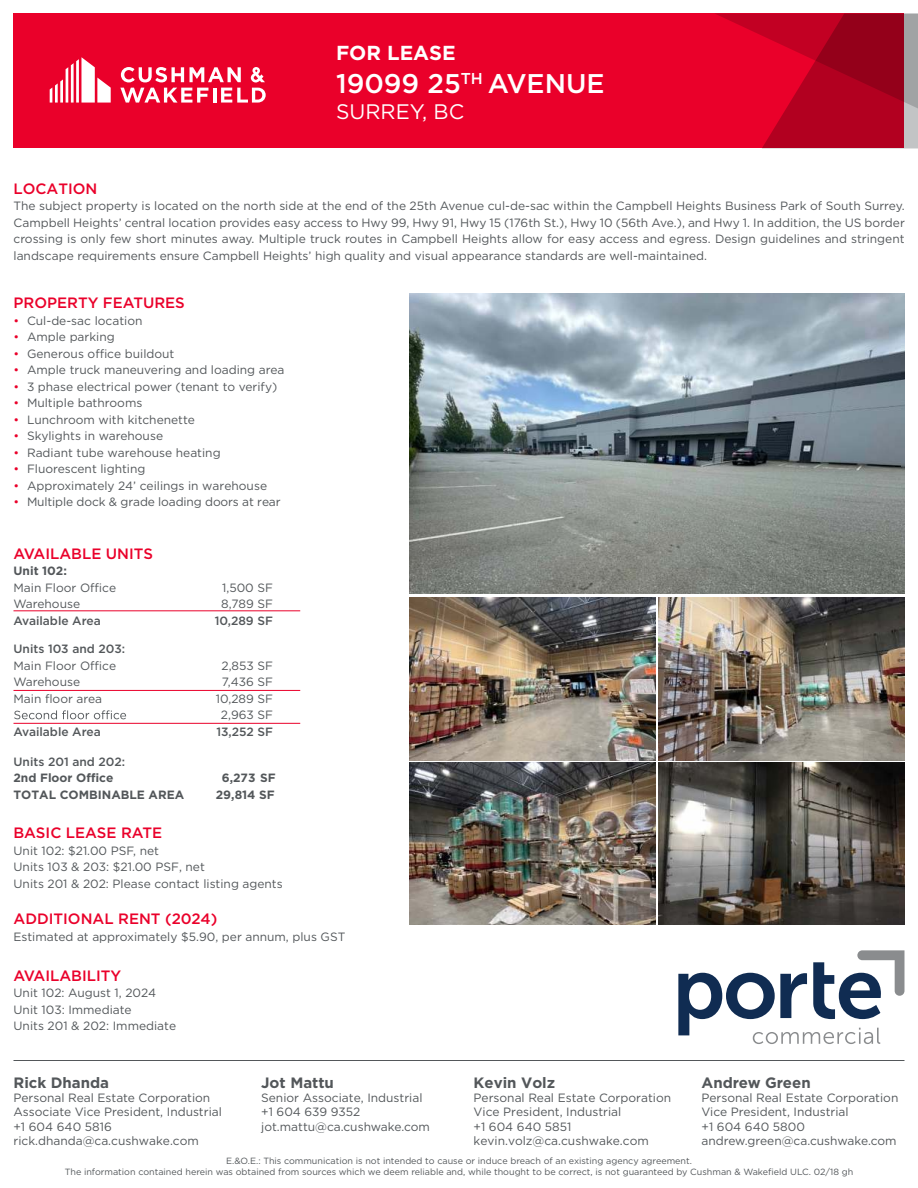
<style>
.page{position:relative;width:918px;height:1188px;background:#fff}
.page>*{position:absolute;margin:0;border:0;box-sizing:border-box;transform-origin:0 0}
.t1{font:500 27px "Gotham";color:#fff}
.t2{font:21px "Gotham";color:#fff}
.t3{font:700 20.25px "Gotham";color:#fff}
.t4{font:500 15px "Gotham";color:#ea002a}
.t5{font:700 15px "Gotham";color:#53575a}
.t6{font:12px/14.4px "Gotham";color:#53575a}
.t7{font:500 12px "Gotham";color:#53575a}
.t8{font:700 12px "Gotham";color:#53575a}
.t9{font:9px/10.5px "Gotham";color:#53575a;text-align:center}
.s1{color:#ea002a}
</style>
<div class="page">
<div style="left:14px;top:14px;width:890px;height:134px;background:#ea002a"></div>
<svg style="left:716px;top:14px;width:202px;height:134px"></svg>
<hr style="left:14px;top:610px;width:286px;height:1px;background:#ea002a">
<svg style="left:678px;top:950px;width:226px;height:94px"></svg>
<img style="left:409px;top:293px;width:495px;height:301px">
<hr style="left:14px;top:1060px;width:890px;height:1px;background:#53575a">
<hr style="left:14px;top:723px;width:286px;height:1px;background:#ea002a">
<svg style="left:14px;top:710px;width:112px;height:9px"></svg>
<hr style="left:14px;top:690px;width:286px;height:1px;background:#ea002a">
<img style="left:409px;top:598px;width:246px;height:162px">
<img style="left:658px;top:598px;width:246px;height:162px">
<img style="left:409px;top:763px;width:246px;height:162px">
<img style="left:658px;top:763px;width:246px;height:162px">
<svg style="left:50px;top:57px;width:61px;height:46px"></svg>
<svg style="left:120px;top:67px;width:146px;height:36px"></svg>
<h3 class="t3" style="left:336px;top:44px;width:121px">FOR LEASE</h3>
<h1 class="t1" style="left:336px;top:72px;width:270px">19099 25<sup>TH</sup> AVENUE</h1>
<h2 class="t2" style="left:336px;top:102px;width:130px">SURREY, BC</h2>
<p class="t4" style="left:14px;top:181px;width:85px">LOCATION</p>
<p class="t6" style="left:14px;top:198px;width:893px;line-height:16.5px;text-align:justify">The subject property is located on the north side at the end of the 25th Avenue cul-de-sac within the Campbell Heights Business Park of South Surrey.<br>Campbell Heights’ central location provides easy access to Hwy 99, Hwy 91, Hwy 15 (176th St.), Hwy 10 (56th Ave.), and Hwy 1. In addition, the US border crossing is only few short minutes away. Multiple truck routes in Campbell Heights allow for easy access and egress. Design guidelines and stringent landscape requirements ensure Campbell Heights’ high quality and visual appearance standards are well-maintained.</p>
<p class="t4" style="left:14px;top:296px;width:173px">PROPERTY FEATURES</p>
<p class="t6" style="left:14px;top:314px;width:130px"><span class="s1">•</span> Cul-de-sac location</p>
<p class="t6" style="left:14px;top:329px;width:103px;line-height:16.5px"><span class="s1">•</span> Ample parking <span class="s1">•</span></p>
<p class="t6" style="left:14px;top:363px;width:272px"><span class="s1">•</span> Ample truck maneuvering and loading area</p>
<p class="t6" style="left:27px;top:347px;width:149px">Generous office buildout</p>
<p class="t6" style="left:14px;top:380px;width:265px"><span class="s1">•</span> 3 phase electrical power (tenant to verify)</p>
<p class="t6" style="left:14px;top:396px;width:130px"><span class="s1">•</span> Multiple bathrooms</p>
<p class="t6" style="left:14px;top:413px;width:183px"><span class="s1">•</span> Lunchroom with kitchenette</p>
<p class="t6" style="left:14px;top:429px;width:151px"><span class="s1">•</span> Skylights in warehouse</p>
<p class="t6" style="left:14px;top:446px;width:209px"><span class="s1">•</span> Radiant tube warehouse heating</p>
<p class="t6" style="left:14px;top:462px;width:134px"><span class="s1">•</span> Fluorescent lighting</p>
<p class="t6" style="left:14px;top:479px;width:255px"><span class="s1">•</span> Approximately 24’ ceilings in warehouse</p>
<p class="t6" style="left:14px;top:495px;width:269px"><span class="s1">•</span> Multiple dock &amp; grade loading doors at rear</p>
<p class="t4" style="left:14px;top:547px;width:141px">AVAILABLE UNITS</p>
<p class="t8" style="left:14px;top:566px;width:55px">Unit 102:</p>
<p class="t6" style="left:222px;top:581px;width:52px">1,500 SF</p>
<p class="t6" style="left:14px;top:597px;width:68px">Warehouse</p>
<p class="t6" style="left:14px;top:581px;width:104px">Main Floor Office</p>
<p class="t6" style="left:221px;top:597px;width:53px">8,789 SF</p>
<p class="t7" style="left:14px;top:615px;width:89px">Available Area</p>
<p class="t7" style="left:215px;top:615px;width:60px">10,289 SF</p>
<p class="t7" style="left:14px;top:644px;width:113px">Units 103 and 203:</p>
<p class="t6" style="left:14px;top:660px;width:104px">Main Floor Office</p>
<p class="t6" style="left:222px;top:660px;width:53px">2,853 SF</p>
<p class="t6" style="left:13px;top:675px;width:68px">Warehouse</p>
<p class="t6" style="left:222px;top:675px;width:53px">7,436 SF</p>
<p class="t6" style="left:13px;top:692px;width:90px">Main floor area</p>
<p class="t6" style="left:216px;top:691px;width:59px;line-height:16.5px;text-align:center">10,289 SF<br>2,963 SF</p>
<p class="t7" style="left:13px;top:726px;width:89px">Available Area</p>
<p class="t7" style="left:216px;top:726px;width:58px">13,252 SF</p>
<p class="t7" style="left:14px;top:756px;width:113px">Units 201 and 202:</p>
<p class="t8" style="left:14px;top:773px;width:101px">2nd Floor Office</p>
<p class="t8" style="left:222px;top:773px;width:56px">6,273 SF</p>
<p class="t8" style="left:14px;top:789px;width:172px">TOTAL COMBINABLE AREA</p>
<p class="t8" style="left:216px;top:789px;width:60px">29,814 SF</p>
<p class="t4" style="left:14px;top:826px;width:150px">BASIC LEASE RATE</p>
<p class="t6" style="left:14px;top:843px;width:271px;line-height:16.5px">Unit 102: $21.00 PSF, net<br>Units 103 &amp; 203: $21.00 PSF, net<br>Units 201 &amp; 202: Please contact listing agents</p>
<p class="t4" style="left:14px;top:912px;width:205px">ADDITIONAL RENT (2024)</p>
<p class="t6" style="left:14px;top:930px;width:333px">Estimated at approximately $5.90, per annum, plus GST</p>
<p class="t4" style="left:14px;top:969px;width:109px">AVAILABILITY</p>
<p class="t6" style="left:14px;top:985px;width:164px;line-height:16.4px">Unit 102: August 1, 2024<br>Unit 103: Immediate<br>Units 201 &amp; 202: Immediate</p>
<p class="t5" style="left:13px;top:1076px;width:97px">Rick Dhanda</p>
<p class="t6" style="left:13px;top:1091px;width:210px">Personal Real Estate Corporation<br>Associate Vice President, Industrial +1 604 640 5816 rick.dhanda@ca.cushwake.com</p>
<p class="t5" style="left:261px;top:1075px;width:74px">Jot Mattu</p>
<p class="t6" style="left:261px;top:1091px;width:170px">Senior Associate, Industrial +1 604 639 9352 jot.mattu@ca.cushwake.com</p>
<p class="t5" style="left:474px;top:1075px;width:83px">Kevin Volz</p>
<p class="t6" style="left:474px;top:1091px;width:199px">Personal Real Estate Corporation<br>Vice President, Industrial<br>+1 604 640 5851 kevin.volz@ca.cushwake.com</p>
<p class="t5" style="left:702px;top:1076px;width:111px">Andrew Green</p>
<p class="t6" style="left:702px;top:1091px;width:198px">Personal Real Estate Corporation<br>Vice President, Industrial<br>+1 604 640 5800 andrew.green@ca.cushwake.com</p>
<p class="t9" style="left:65px;top:1156px;width:790px">E.&amp;O.E.: This communication is not intended to cause or induce breach of an existing agency agreement.<br>The information contained herein was obtained from sources which we deem reliable and, while thought to be correct, is not guaranteed by Cushman &amp; Wakefield ULC. 02/18 gh</p>
</div>
